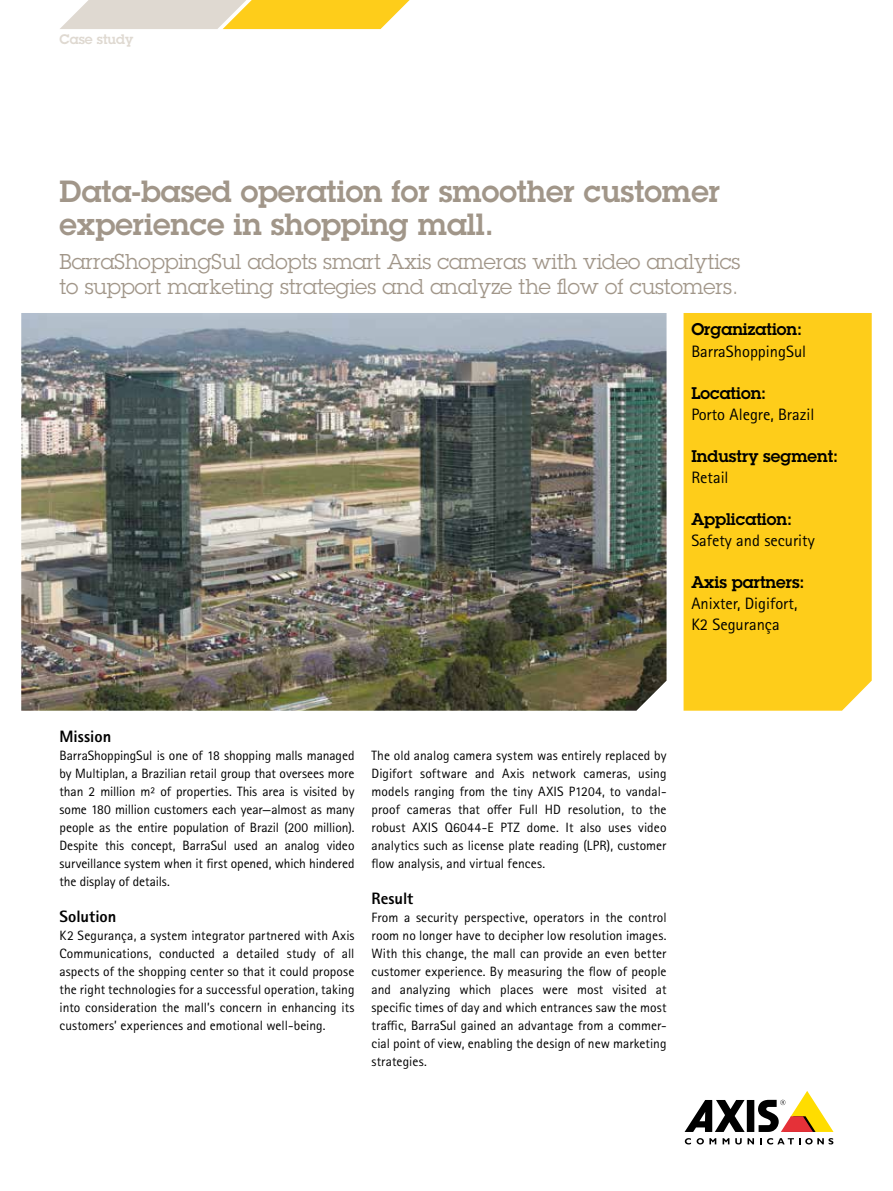
<style>
.page{position:relative;width:893px;height:1191px;background:#fff}
.page>*{position:absolute;margin:0;border:0;box-sizing:border-box;transform-origin:0 0}
.t1{font:600 30px/33px "Lubalin Graph ECG";color:#a19689}
.t2{font:21px/25.5px "Lubalin Graph ECG";color:#a19689}
.t3{font:16.5px/21px "Rotis Sans Serif Pro";color:#000}
.t4{font:600 16.5px "Lubalin Graph ECG";color:#000}
.t5{font:800 16.5px "Rotis Sans Serif Pro";color:#000}
.t6{font:16.5px "Rotis Sans Cyrillic";color:#000}
.t7{font:13.5px/18px "Rotis Sans Serif Pro";color:#000;text-align:justify}
.t8{font:600 13.5px "Lubalin Graph ECG";color:#dfd9d1}
</style>
<div class="page">
<div style="left:747px;top:1100px;width:7px;height:32px;background:#000"></div>
<svg style="left:685px;top:1100px;width:60px;height:32px"></svg>
<svg style="left:758px;top:1091px;width:75px;height:41px"></svg>
<svg style="left:685px;top:1138px;width:6px;height:6px"></svg>
<svg style="left:697px;top:1138px;width:19px;height:6px"></svg>
<svg style="left:723px;top:1138px;width:6px;height:6px"></svg>
<svg style="left:735px;top:1138px;width:19px;height:6px"></svg>
<svg style="left:760px;top:1138px;width:73px;height:6px"></svg>
<div style="left:684px;top:313px;width:188px;height:397px;background:#fecd1a"></div>
<svg style="left:60px;top:0;width:350px;height:29px;background:#f0d782"></svg>
<img style="left:21px;top:313px;width:645px;height:397px">
<p class="t8" style="left:60px;top:30px;width:75px">Case study</p>
<h1 class="t1" style="left:60px;top:175px;width:662px">Data-based operation for smoother customer experience in shopping mall.</h1>
<h2 class="t2" style="left:60px;top:248px;width:682px">BarraShoppingSul adopts smart Axis cameras with video analytics to support marketing strategies and analyze the flow of customers.</h2>
<p class="t4" style="left:691px;top:319px;width:112px">Organization:</p>
<p class="t3" style="left:691px;top:340px;width:116px">BarraShoppingSul</p>
<p class="t4" style="left:691px;top:382px;width:76px">Location:</p>
<p class="t3" style="left:691px;top:403px;width:125px">Porto Alegre, Brazil</p>
<p class="t4" style="left:691px;top:445px;width:148px">Industry segment:</p>
<p class="t6" style="left:691px;top:467px;width:39px">Retail</p>
<p class="t4" style="left:691px;top:508px;width:102px">Application:</p>
<p class="t3" style="left:691px;top:529px;width:125px">Safety and security</p>
<p class="t4" style="left:691px;top:571px;width:115px">Axis partners:</p>
<p class="t3" style="left:691px;top:592px;width:108px">Anixter, Digifort,<br>K2 Segurança</p>
<p class="t5" style="left:60px;top:725px;width:53px">Mission</p>
<p class="t7" style="left:60px;top:746px;width:297px">BarraShoppingSul is one of 18 shopping malls managed by Multiplan, a Brazilian retail group that oversees more than 2 million m² of properties. This area is visited by some 180 million customers each year—almost as many people as the entire population of Brazil (200 million).<br>Despite this concept, BarraSul used an analog video surveillance system when it first opened, which hindered the display of details.</p>
<p class="t5" style="left:60px;top:905px;width:58px">Solution</p>
<p class="t7" style="left:60px;top:926px;width:297px">K2 Segurança, a system integrator partnered with Axis Communications, conducted a detailed study of all aspects of the shopping center so that it could propose the right technologies for a successful operation, taking into consideration the mall’s concern in enhancing its customers’ experiences and emotional well-being.</p>
<p class="t7" style="left:372px;top:746px;width:296px">The old analog camera system was entirely replaced by Digifort software and Axis network cameras, using models ranging from the tiny AXIS P1204, to vandal&shy;proof cameras that offer Full HD resolution, to the robust AXIS Q6044-E PTZ dome. It also uses video analytics such as license plate reading (LPR), customer flow analysis, and virtual fences.</p>
<p class="t5" style="left:372px;top:887px;width:43px">Result</p>
<p class="t7" style="left:372px;top:908px;width:297px">From a security perspective, operators in the control room no longer have to decipher low resolution images.<br>With this change, the mall can provide an even better customer experience. By measuring the flow of people and analyzing which places were most visited at specific times of day and which entrances saw the most traffic, BarraSul gained an advantage from a commer&shy;cial point of view, enabling the design of new marketing strategies.</p>
</div>
